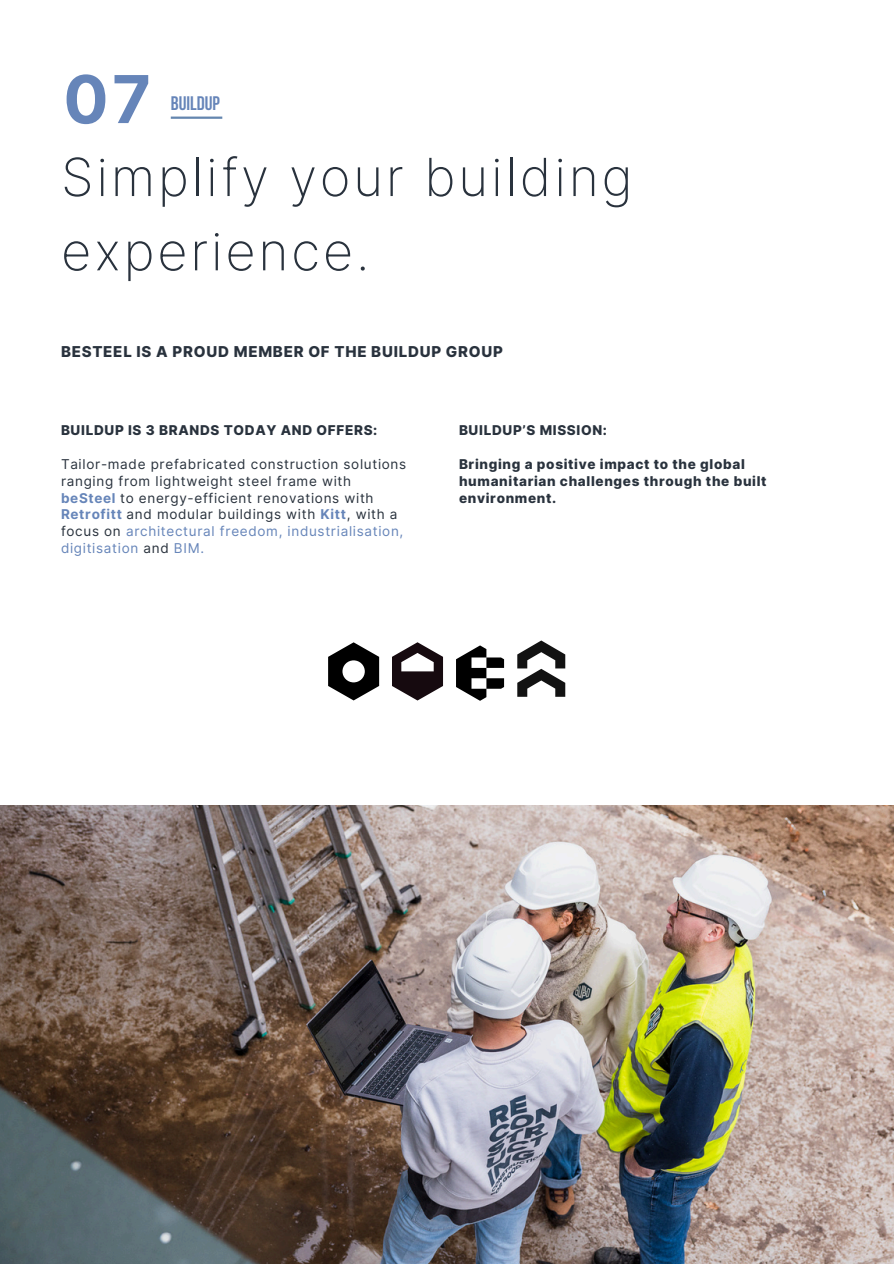
<style>
.page{position:relative;width:894px;height:1264px;background:#fff}
.page>*{position:absolute;margin:0;border:0;box-sizing:border-box;transform-origin:0 0}
.t1{font:700 66px "Inter";color:#6685b9}
.t2{font:200 52.5px/74.2px "Inter";letter-spacing:.05em;color:#29323d}
.t3{font:700 19.5px "Bebas Neue";color:#6685b9}
.t4{font:800 15px "Inter";letter-spacing:.05em;color:#29323d}
.t5{font:13.5px/16.8px "Inter";letter-spacing:.05em;color:#29323d}
.t6{font:800 13.5px/16.8px "Inter";letter-spacing:.05em;color:#29323d}
.s1{font-weight:700;color:#6685b9}
.s2{color:#6685b9}
</style>
<div class="page">
<hr style="left:171px;top:117px;width:51px;height:2px;background:#6486af">
<img style="left:0;top:805px;width:893px;height:458px">
<svg style="left:328px;top:642px;width:51px;height:58px"></svg>
<svg style="left:392px;top:642px;width:51px;height:58px"></svg>
<svg style="left:456px;top:645px;width:48px;height:55px"></svg>
<svg style="left:517px;top:640px;width:48px;height:56px"></svg>
<h2 class="t1" style="left:63px;top:60px;width:89px">07</h2>
<p class="t3" style="left:171px;top:95px;width:51px">BUILDUP</p>
<p class="t2" style="left:61px;top:140px;width:573px">Simplify your building experience.</p>
<h1 class="t4" style="left:61px;top:342px;width:443px">BESTEEL IS A PROUD MEMBER OF THE BUILDUP GROUP</h1>
<h3 class="t6" style="left:61px;top:422px;width:318px">BUILDUP IS 3 BRANDS TODAY AND OFFERS:</h3>
<h3 class="t5" style="left:61px;top:455px;width:346px">Tailor-made prefabricated construction solutions ranging from lightweight steel frame with <span class="s1">beSteel</span> to energy-efficient renovations with <span class="s1">Retrofitt</span> and modular buildings with <span class="s1">Kitt</span>, with a focus on <span class="s2">architectural freedom, industrialisation, digitisation</span> and <span class="s2">BIM.</span></h3>
<h3 class="t6" style="left:459px;top:422px;width:149px">BUILDUP’S MISSION:</h3>
<h4 class="t6" style="left:459px;top:455px;width:309px">Bringing a positive impact to the global humanitarian challenges through the built environment.</h4>
</div>
